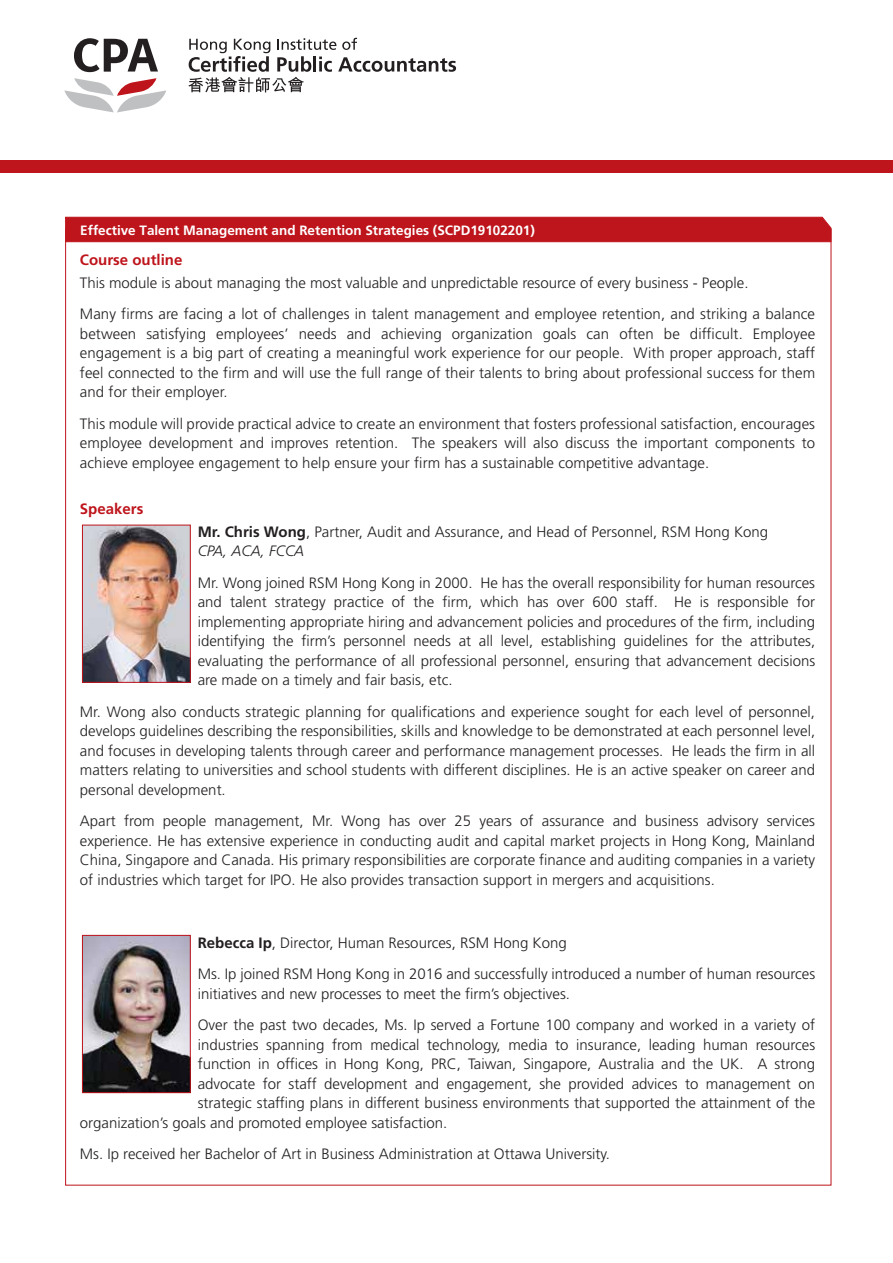
<style>
.page{position:relative;width:893px;height:1263px;background:#fff}
.page>*{position:absolute;margin:0;border:0;box-sizing:border-box;transform-origin:0 0}
.t1{font:300 15px/19.5px "Frutiger";color:#231f20;text-align:justify}
.t2{font:700 15px "Frutiger";color:#be141b}
.t3{font:700 13.5px "Frutiger";color:#fff}
.s1{font-weight:700}
.s2{font-style:italic}
</style>
<div class="page">
<svg style="left:74px;top:38px;width:84px;height:34px"></svg>
<svg style="left:188px;top:38px;width:268px;height:54px"></svg>
<svg style="left:64px;top:78px;width:102px;height:34px"></svg>
<div style="left:0;top:160px;width:893px;height:12px;background:#be141b"></div>
<svg style="left:65px;top:216px;width:767px;height:27px;background:#c22229"></svg>
<img style="left:84px;top:527px;width:105px;height:154px">
<div style="left:82px;top:525px;width:109px;height:158px;border:1px solid #be141b"></div>
<img style="left:84px;top:937px;width:105px;height:154px">
<div style="left:82px;top:935px;width:109px;height:158px;border:1px solid #be141b"></div>
<p class="t3" style="left:80px;top:222px;width:456px">Effective Talent Management and Retention Strategies (SCPD19102201)</p>
<p class="t2" style="left:80px;top:251px;width:104px">Course outline</p>
<p class="t1" style="left:80px;top:267px;width:737px;line-height:31.5px">This module is about managing the most valuable and unpredictable resource of every business - People.<br>Many firms are facing a lot of challenges in talent management and employee retention, and striking a balance</p>
<p class="t1" style="left:80px;top:324px;width:737px">between satisfying employees’ needs and achieving organization goals can often be difficult. Employee engagement is a big part of creating a meaningful work experience for our people. With proper approach, staff feel connected to the firm and will use the full range of their talents to bring about professional success for them and for their employer.</p>
<p class="t1" style="left:80px;top:414px;width:737px">This module will provide practical advice to create an environment that fosters professional satisfaction, encourages employee development and improves retention. The speakers will also discuss the important components to achieve employee engagement to help ensure your firm has a sustainable competitive advantage.</p>
<p class="t2" style="left:80px;top:500px;width:65px">Speakers</p>
<p class="t1" style="left:198px;top:522px;width:572px"><span class="s1">Mr. Chris Wong</span>, Partner, Audit and Assurance, and Head of Personnel, RSM Hong Kong<br><span class="s2">CPA, ACA, FCCA</span></p>
<p class="t1" style="left:198px;top:573px;width:619px">Mr. Wong joined RSM Hong Kong in 2000. He has the overall responsibility for human resources and talent strategy practice of the firm, which has over 600 staff. He is responsible for implementing appropriate hiring and advancement policies and procedures of the firm, including identifying the firm’s personnel needs at all level, establishing guidelines for the attributes, evaluating the performance of all professional personnel, ensuring that advancement decisions are made on a timely and fair basis, etc.</p>
<p class="t1" style="left:80px;top:702px;width:737px">Mr. Wong also conducts strategic planning for qualifications and experience sought for each level of personnel, develops guidelines describing the responsibilities, skills and knowledge to be demonstrated at each personnel level, and focuses in developing talents through career and performance management processes. He leads the firm in all matters relating to universities and school students with different disciplines. He is an active speaker on career and personal development.</p>
<p class="t1" style="left:80px;top:811px;width:737px">Apart from people management, Mr. Wong has over 25 years of assurance and business advisory services experience. He has extensive experience in conducting audit and capital market projects in Hong Kong, Mainland China, Singapore and Canada. His primary responsibilities are corporate finance and auditing companies in a variety of industries which target for IPO. He also provides transaction support in mergers and acquisitions.</p>
<p class="t1" style="left:198px;top:927px;width:619px;line-height:31.5px"><span class="s1">Rebecca Ip</span>, Director, Human Resources, RSM Hong Kong<br>Ms. Ip joined RSM Hong Kong in 2016 and successfully introduced a number of human resources</p>
<p class="t1" style="left:198px;top:978px;width:619px;line-height:31.5px">initiatives and new processes to meet the firm’s objectives.<br>Over the past two decades, Ms. Ip served a Fortune 100 company and worked in a variety of</p>
<p class="t1" style="left:198px;top:1035px;width:619px">industries spanning from medical technology, media to insurance, leading human resources</p>
<p class="t1" style="left:198px;top:1054px;width:619px">function in offices in Hong Kong, PRC, Taiwan, Singapore, Australia and the UK. A strong</p>
<p class="t1" style="left:198px;top:1074px;width:619px">advocate for staff development and engagement, she provided advices to management on</p>
<p class="t1" style="left:198px;top:1093px;width:619px">strategic staffing plans in different business environments that supported the attainment of the</p>
<p class="t1" style="left:80px;top:1113px;width:369px">organization’s goals and promoted employee satisfaction.</p>
<p class="t1" style="left:80px;top:1144px;width:532px">Ms. Ip received her Bachelor of Art in Business Administration at Ottawa University.</p>
</div>
